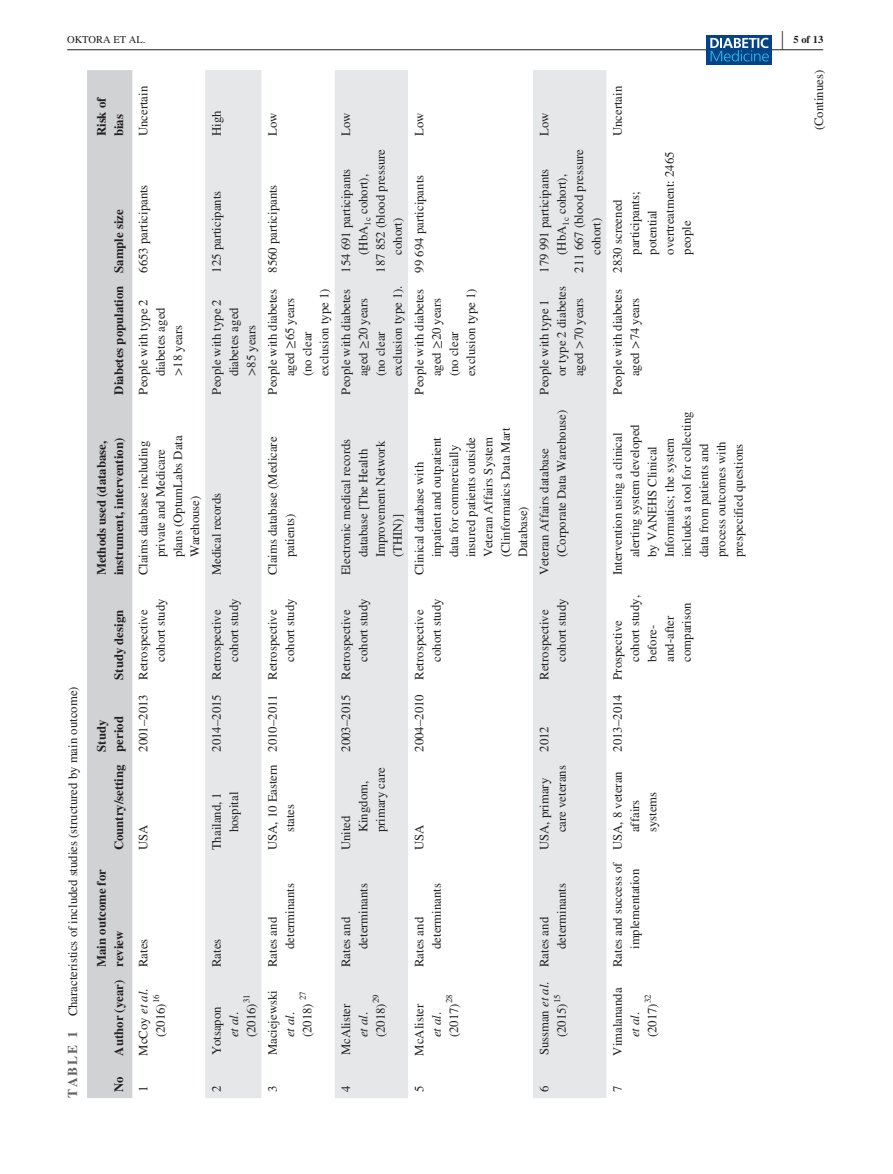
<style>
.page{position:relative;width:893px;height:1174px;background:#fff}
.page>*{position:absolute;margin:0;border:0;box-sizing:border-box;transform-origin:0 0}
.t1{font:700 25.95px "STIX";color:#231f20;scale:.36 1}
.t2{font:12.75px/17.2px "STIX";color:#231f20}
.t3{font:700 12.75px/17.2px "STIX";color:#231f20}
.t4{font:10.5px "STIX";color:#231f20}
.t5{font:700 10.5px "STIX";color:#231f20}
.t6{font:8.85px "STIX";color:#231f20}
.s1{font-weight:700;font-size:13.5px;color:#636366}
.s2{font-style:italic}
</style>
<div class="page">
<hr style="left:67px;top:49px;width:756px;height:1px;background:#231f20">
<div style="left:706px;top:35px;width:66px;height:30px;background:#054286"></div>
<svg style="left:710px;top:38px;width:59px;height:23px"></svg>
<div style="left:87px;top:70px;width:45px;height:1028px;background:#d1d2d4"></div>
<svg style="left:205px;top:70px;width:401px;height:1028px;fill:#e7e8ea"></svg>
<h1 class="t1" style="left:782px;top:24px;width:7px">|</h1>
<p class="t4" style="left:67px;top:32px;width:80px">OKTORA ET AL.</p>
<p class="t5" style="left:793px;top:33px;width:31px">5 of 13</p>
<p class="t2" style="left:65px;top:1098px;width:413px;rotate:-90deg"><span class="s1">TABLE 1</span> Characteristics of included studies (structured by main outcome)</p>
<p class="t3" style="left:93px;top:136px;width:41px;rotate:-90deg">Risk of bias</p>
<p class="t3" style="left:110px;top:394px;width:187px;rotate:-90deg">Diabetes population Sample size</p>
<p class="t3" style="left:93px;top:575px;width:139px;rotate:-90deg">Methods used (database, instrument, intervention)</p>
<p class="t3" style="left:110px;top:680px;width:71px;rotate:-90deg">Study design</p>
<p class="t3" style="left:93px;top:751px;width:37px;rotate:-90deg">Study period</p>
<p class="t3" style="left:110px;top:850px;width:87px;rotate:-90deg">Country/setting</p>
<p class="t3" style="left:93px;top:967px;width:99px;rotate:-90deg">Main outcome for review</p>
<p class="t3" style="left:110px;top:1055px;width:77px;rotate:-90deg">Author (year)</p>
<p class="t3" style="left:110px;top:1092px;width:17px;rotate:-90deg">No</p>
<p class="t2" style="left:135px;top:136px;width:52px;rotate:-90deg">Uncertain</p>
<p class="t2" style="left:135px;top:273px;width:90px;rotate:-90deg">6653 participants</p>
<p class="t2" style="left:135px;top:376px;width:79px;text-indent:-18px;rotate:-90deg">People with type 2 diabetes aged &gt;18 years</p>
<p class="t2" style="left:209px;top:136px;width:27px;rotate:-90deg">High</p>
<p class="t2" style="left:209px;top:273px;width:83px;rotate:-90deg">125 participants</p>
<p class="t2" style="left:209px;top:376px;width:79px;text-indent:-18px;rotate:-90deg">People with type 2 diabetes aged &gt;85 years</p>
<p class="t2" style="left:265px;top:136px;width:25px;rotate:-90deg">Low</p>
<p class="t2" style="left:265px;top:273px;width:90px;rotate:-90deg">8560 participants</p>
<p class="t2" style="left:265px;top:376px;width:89px;text-indent:-18px;rotate:-90deg">People with diabetes aged ≥65 years (no clear exclusion type 1)</p>
<p class="t2" style="left:338px;top:136px;width:25px;rotate:-90deg">Low</p>
<p class="t2" style="left:373px;top:273px;width:125px;rotate:-90deg">187 852 (blood pressure</p>
<p class="t2" style="left:338px;top:273px;width:106px;rotate:-90deg">154 691 participants</p>
<p class="t2" style="left:355px;top:255px;width:82px;rotate:-90deg">(HbA<sub>1c</sub> cohort),</p>
<p class="t2" style="left:390px;top:255px;width:38px;rotate:-90deg">cohort)</p>
<p class="t2" style="left:338px;top:376px;width:93px;text-indent:-18px;rotate:-90deg">People with diabetes aged ≥20 years (no clear exclusion type 1).</p>
<p class="t2" style="left:411px;top:136px;width:25px;rotate:-90deg">Low</p>
<p class="t2" style="left:411px;top:273px;width:99px;rotate:-90deg">99 694 participants</p>
<p class="t2" style="left:411px;top:376px;width:89px;text-indent:-18px;rotate:-90deg">People with diabetes aged ≥20 years (no clear exclusion type 1)</p>
<p class="t2" style="left:135px;top:557px;width:123px;text-indent:-18px;rotate:-90deg">Claims database including private and Medicare plans (OptumLabs Data<br>Warehouse)</p>
<p class="t2" style="left:135px;top:662px;width:65px;text-indent:-90px;rotate:-90deg">2001–2013 Retrospective cohort study</p>
<p class="t2" style="left:209px;top:575px;width:84px;rotate:-90deg">Medical records</p>
<p class="t2" style="left:209px;top:662px;width:65px;text-indent:-90px;rotate:-90deg">2014–2015 Retrospective cohort study</p>
<p class="t2" style="left:135px;top:850px;width:27px;rotate:-90deg">USA</p>
<p class="t2" style="left:209px;top:850px;width:60px;text-align:right;rotate:-90deg">Thailand, 1 hospital</p>
<p class="t2" style="left:265px;top:557px;width:122px;text-indent:-18px;rotate:-90deg">Claims database (Medicare patients)</p>
<p class="t2" style="left:265px;top:662px;width:65px;text-indent:-90px;rotate:-90deg">2010–2011 Retrospective cohort study</p>
<p class="t2" style="left:265px;top:832px;width:70px;text-indent:-18px;rotate:-90deg">USA, 10 Eastern states</p>
<p class="t2" style="left:338px;top:557px;width:120px;text-indent:-18px;rotate:-90deg">Electronic medical records database [The Health<br>Improvement Network (THIN)]</p>
<p class="t2" style="left:338px;top:662px;width:65px;text-indent:-90px;rotate:-90deg">2003–2015 Retrospective cohort study</p>
<p class="t2" style="left:338px;top:832px;width:66px;text-indent:-18px;rotate:-90deg">United<br>Kingdom, primary care</p>
<p class="t2" style="left:411px;top:557px;width:131px;text-indent:-18px;rotate:-90deg">Clinical database with inpatient and outpatient data for commercially insured patients outside<br>Veteran Affairs System (Clinformatics Data Mart<br>Database)</p>
<p class="t2" style="left:411px;top:662px;width:65px;text-indent:-90px;rotate:-90deg">2004–2010 Retrospective cohort study</p>
<p class="t2" style="left:411px;top:850px;width:27px;rotate:-90deg">USA</p>
<p class="t2" style="left:537px;top:136px;width:25px;rotate:-90deg">Low</p>
<p class="t2" style="left:571px;top:273px;width:125px;rotate:-90deg">211 667 (blood pressure</p>
<p class="t2" style="left:537px;top:273px;width:106px;rotate:-90deg">179 991 participants</p>
<p class="t2" style="left:554px;top:255px;width:82px;rotate:-90deg">(HbA<sub>1c</sub> cohort),</p>
<p class="t2" style="left:588px;top:255px;width:38px;rotate:-90deg">cohort)</p>
<p class="t2" style="left:537px;top:376px;width:92px;text-indent:-18px;rotate:-90deg">People with type 1 or type 2 diabetes aged &gt;70 years</p>
<p class="t2" style="left:537px;top:557px;width:149px;text-indent:-18px;rotate:-90deg">Veteran Affairs database (Corporate Data Warehouse)</p>
<p class="t2" style="left:537px;top:662px;width:65px;text-indent:-18px;rotate:-90deg">Retrospective cohort study</p>
<p class="t2" style="left:537px;top:751px;width:27px;rotate:-90deg">2012</p>
<p class="t2" style="left:537px;top:832px;width:68px;text-indent:-18px;rotate:-90deg">USA, primary care veterans</p>
<p class="t2" style="left:135px;top:967px;width:30px;rotate:-90deg">Rates</p>
<p class="t2" style="left:209px;top:967px;width:30px;rotate:-90deg">Rates</p>
<p class="t2" style="left:265px;top:949px;width:67px;text-indent:-18px;rotate:-90deg">Rates and determinants</p>
<p class="t2" style="left:338px;top:949px;width:67px;text-indent:-18px;rotate:-90deg">Rates and determinants</p>
<p class="t2" style="left:411px;top:949px;width:67px;text-indent:-18px;rotate:-90deg">Rates and determinants</p>
<p class="t2" style="left:537px;top:949px;width:67px;text-indent:-18px;rotate:-90deg">Rates and determinants</p>
<p class="t2" style="left:135px;top:1055px;width:68px;text-align:center;rotate:-90deg">McCoy <span class="s2">et al</span>. (2016)</p>
<p class="t6" style="left:150px;top:1003px;width:10px;rotate:-90deg">16</p>
<p class="t6" style="left:241px;top:1003px;width:10px;rotate:-90deg">31</p>
<p class="t2" style="left:209px;top:1037px;width:35px;text-indent:-18px;rotate:-90deg">Yotsapon <span class="s2">et al</span>. (2016)</p>
<p class="t2" style="left:265px;top:1055px;width:67px;text-align:center;rotate:-90deg">Maciejewski <span class="s2">et al</span>.<br>(2018)</p>
<p class="t6" style="left:297px;top:1000px;width:10px;rotate:-90deg">27</p>
<p class="t6" style="left:370px;top:1003px;width:10px;rotate:-90deg">29</p>
<p class="t2" style="left:338px;top:1037px;width:35px;text-indent:-18px;rotate:-90deg">McAlister <span class="s2">et al</span>. (2018)</p>
<p class="t6" style="left:443px;top:1003px;width:10px;rotate:-90deg">28</p>
<p class="t2" style="left:411px;top:1037px;width:35px;text-indent:-18px;rotate:-90deg">McAlister <span class="s2">et al</span>. (2017)</p>
<p class="t2" style="left:537px;top:1055px;width:76px;text-align:center;rotate:-90deg">Sussman <span class="s2">et al</span>. (2015)</p>
<p class="t6" style="left:551px;top:1003px;width:10px;rotate:-90deg">15</p>
<p class="t2" style="left:610px;top:136px;width:52px;rotate:-90deg">Uncertain</p>
<p class="t2" style="left:610px;top:255px;width:105px;text-indent:-18px;rotate:-90deg">2830 screened participants; potential overtreatment: 2465 people</p>
<p class="t2" style="left:610px;top:376px;width:89px;text-indent:-18px;rotate:-90deg">People with diabetes aged &gt;74 years</p>
<p class="t2" style="left:610px;top:557px;width:147px;text-indent:-18px;rotate:-90deg">Intervention using a clinical alerting system developed by VANEHS Clinical<br>Informatics; the system includes a tool for collecting data from patients and process outcomes with prespecified questions</p>
<p class="t2" style="left:610px;top:662px;width:68px;text-indent:-90px;rotate:-90deg">2013–2014 Prospective cohort study, before&shy;and-after comparison</p>
<p class="t2" style="left:610px;top:832px;width:62px;text-indent:-18px;rotate:-90deg">USA, 8 veteran affairs systems</p>
<p class="t2" style="left:610px;top:949px;width:89px;text-indent:-18px;rotate:-90deg">Rates and success of implementation</p>
<p class="t2" style="left:610px;top:1055px;width:69px;text-align:center;rotate:-90deg">Vimalananda <span class="s2">et al</span>.<br>(2017)</p>
<p class="t6" style="left:642px;top:1003px;width:10px;rotate:-90deg">32</p>
<p class="t2" style="left:135px;top:1092px;width:8px;rotate:-90deg">1</p>
<p class="t2" style="left:209px;top:1092px;width:8px;rotate:-90deg">2</p>
<p class="t2" style="left:265px;top:1092px;width:8px;rotate:-90deg">3</p>
<p class="t2" style="left:338px;top:1092px;width:8px;rotate:-90deg">4</p>
<p class="t2" style="left:411px;top:1092px;width:8px;rotate:-90deg">5</p>
<p class="t2" style="left:537px;top:1092px;width:8px;rotate:-90deg">6</p>
<p class="t2" style="left:610px;top:1092px;width:8px;rotate:-90deg">7</p>
<p class="t2" style="left:811px;top:130px;width:62px;rotate:-90deg">(Continues)</p>
</div>
